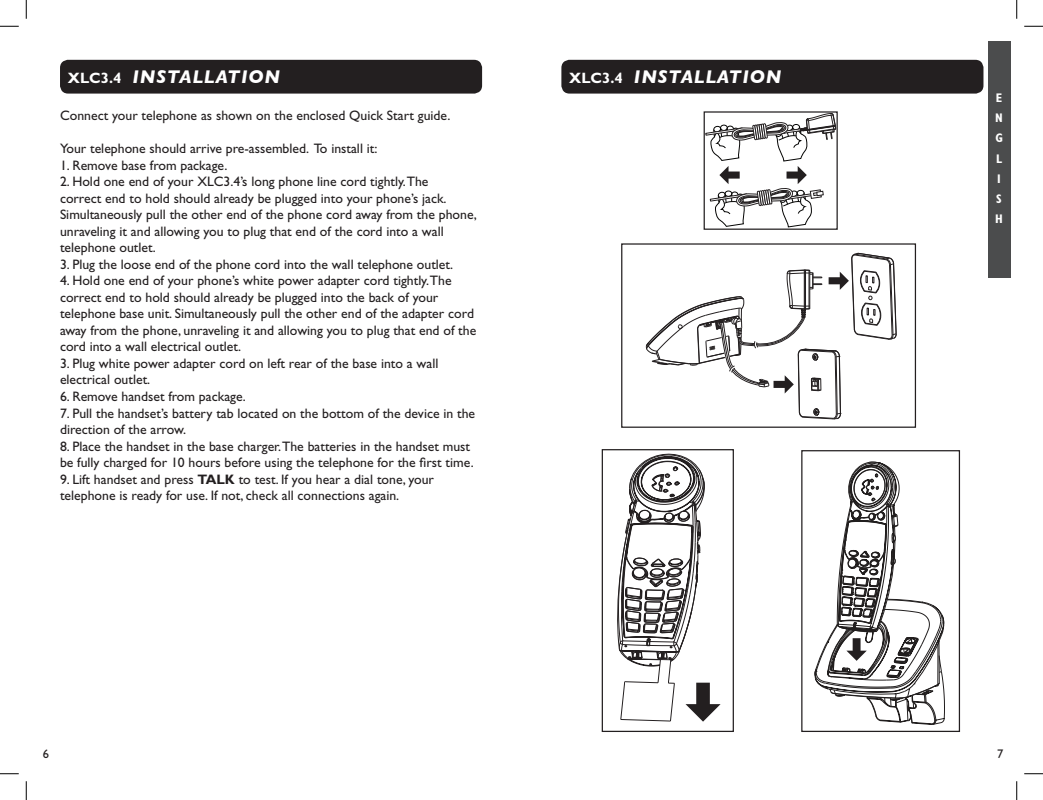
<style>
.page{position:relative;width:1043px;height:800px;background:#fff}
.page>*{position:absolute;margin:0;border:0;box-sizing:border-box;transform-origin:0 0}
.t1{font:italic 700 18.75px "Gill Sans";letter-spacing:.045em;color:#fff}
.t2{font:13.75px/16.5px "Gill Sans";color:#231f20}
.t3{font:700 condensed 12.5px/20px "Gill Sans";color:#fff}
.t4{font:12.5px "Gill Sans";color:#231f20}
.s1{font-style:normal;font-size:15px}
.s2{font-weight:700}
</style>
<div class="page">
<div style="left:987px;top:41px;width:23px;height:236px;background:#4b4c4d"></div>
<div style="left:60px;top:60px;width:422px;height:34px;background:#231f20;border-radius:8px"></div>
<div style="left:561px;top:60px;width:422px;height:34px;background:#231f20;border-radius:8px"></div>
<svg style="left:705px;top:113px;width:130px;height:114px"></svg>
<div style="left:703px;top:111px;width:134px;height:119px;border:1px solid #231f20"></div>
<svg style="left:646px;top:253px;width:250px;height:166px"></svg>
<div style="left:621px;top:243px;width:295px;height:185px;border:1px solid #231f20"></div>
<svg style="left:617px;top:454px;width:103px;height:267px"></svg>
<div style="left:601px;top:449px;width:133px;height:283px;border:1px solid #231f20"></div>
<svg style="left:814px;top:462px;width:130px;height:262px"></svg>
<div style="left:801px;top:450px;width:159px;height:282px;border:1px solid #231f20"></div>
<svg style="left:0;top:25px;width:19px;height:2px"></svg>
<svg style="left:1024px;top:25px;width:18px;height:2px"></svg>
<svg style="left:0;top:773px;width:19px;height:1px"></svg>
<svg style="left:1024px;top:773px;width:18px;height:1px"></svg>
<svg style="left:25px;top:0;width:2px;height:19px"></svg>
<svg style="left:25px;top:781px;width:2px;height:18px"></svg>
<svg style="left:1016px;top:0;width:1px;height:19px"></svg>
<svg style="left:1016px;top:781px;width:1px;height:18px"></svg>
<h1 class="t1" style="left:68px;top:66px;width:214px"><span class="s1">XLC3.4</span> INSTALLATION</h1>
<h1 class="t1" style="left:569px;top:66px;width:214px"><span class="s1">XLC3.4</span> INSTALLATION</h1>
<p class="t2" style="left:60px;top:107px;width:392px">Connect your telephone as shown on the enclosed Quick Start guide.</p>
<p class="t2" style="left:60px;top:140px;width:319px">Your telephone should arrive pre-assembled. To install it:</p>
<p class="t2" style="left:60px;top:157px;width:169px">1. Remove base from package.</p>
<p class="t2" style="left:60px;top:173px;width:418px">2. Hold one end of your XLC3.4’s long phone line cord tightly.The<br>correct end to hold should already be plugged into your phone’s jack.<br>Simultaneously pull the other end of the phone cord away from the phone, unraveling it and allowing you to plug that end of the cord into a wall telephone outlet.</p>
<p class="t2" style="left:60px;top:256px;width:394px">3. Plug the loose end of the phone cord into the wall telephone outlet.</p>
<p class="t2" style="left:60px;top:272px;width:418px">4. Hold one end of your phone’s white power adapter cord tightly.The correct end to hold should already be plugged into the back of your telephone base unit. Simultaneously pull the other end of the adapter cord away from the phone, unraveling it and allowing you to plug that end of the cord into a wall electrical outlet.</p>
<p class="t2" style="left:60px;top:355px;width:380px">3. Plug white power adapter cord on left rear of the base into a wall electrical outlet.</p>
<p class="t2" style="left:60px;top:388px;width:187px">6. Remove handset from package.</p>
<p class="t2" style="left:60px;top:404px;width:416px">7. Pull the handset’s battery tab located on the bottom of the device in the direction of the arrow.</p>
<p class="t2" style="left:60px;top:437px;width:415px">8. Place the handset in the base charger.The batteries in the handset must be fully charged for 10 hours before using the telephone for the first time.</p>
<p class="t2" style="left:60px;top:470px;width:375px">9. Lift handset and press <span class="s2">TALK</span> to test. If you hear a dial tone, your telephone is ready for use. If not, check all connections again.</p>
<p class="t3" style="left:995px;top:88px;width:9px">E<br>N<br>G<br>L<br>I<br>S<br>H</p>
<p class="t4" style="left:43px;top:746px;width:8px">6</p>
<p class="t4" style="left:997px;top:746px;width:8px">7</p>
</div>
